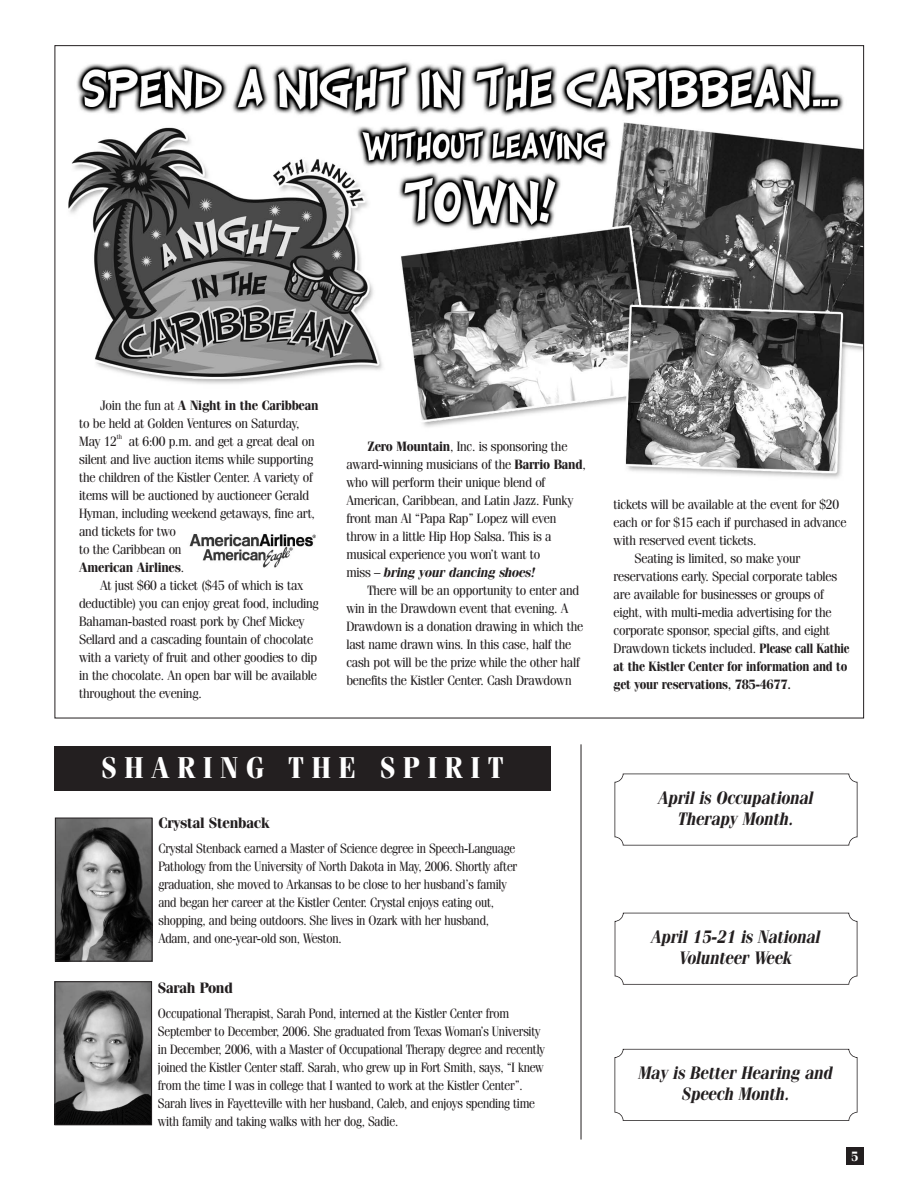
<style>
.page{position:relative;width:918px;height:1188px;background:#fff}
.page>*{position:absolute;margin:0;border:0;box-sizing:border-box;transform-origin:0 0}
.t1{font:700 30px "Fenice IT Cby BT";letter-spacing:.295em;color:#fff;scale:.9 1}
.t2{font:italic 700 18px/21px "Fenice IT Cby BT";letter-spacing:-.005em;color:#231f20;text-align:center;scale:.88 1}
.t3{font:700 15px "Fenice IT Cby BT";letter-spacing:-.02em;color:#231f20}
.t4{font:13.5px/18px "Fenice IT Cby BT";letter-spacing:-.015em;color:#231f20;scale:.95 1}
.t5{font:13.5px/18px "Fenice IT Cby BT";letter-spacing:-.015em;color:#231f20;scale:.9 1}
.t6{font:700 13.5px "Fenice IT Cby BT";letter-spacing:-.02em;color:#231f20;scale:.9 1}
.t7{font:700 13.5px "Fenice IT Cby BT";color:#fff;scale:.88 1}
.t8{font:6.75px "Fenice IT Cby BT";color:#231f20;scale:.95 1}
.s1{font-weight:700}
.s2{font-weight:700;font-style:italic}
</style>
<div class="page">
<div style="left:846px;top:1148px;width:18px;height:18px;background:#231f20"></div>
<div style="left:54px;top:746px;width:497px;height:44px;background:#231f20"></div>
<img style="left:68px;top:62px;width:794px;height:416px">
<img style="left:57px;top:983px;width:93px;height:140px">
<div style="left:55px;top:981px;width:97px;height:144px;border:1px solid #231f20"></div>
<div style="left:615px;top:913px;width:242px;height:72px;border:2px solid #231f20;border-radius:8px"></div>
<div style="left:615px;top:774px;width:243px;height:72px;border:2px solid #231f20;border-radius:8px"></div>
<div style="left:615px;top:1049px;width:243px;height:72px;border:2px solid #231f20;border-radius:8px"></div>
<img style="left:57px;top:820px;width:93px;height:139px">
<div style="left:55px;top:818px;width:97px;height:143px;border:1px solid #231f20"></div>
<hr style="left:581px;top:744px;width:1px;height:396px;background:#231f20">
<img style="left:189px;top:534px;width:127px;height:34px">
<p class="t4" style="left:79px;top:396px;width:254px;text-indent:21px">Join the fun at <span class="s1">A Night in the Caribbean </span>to be held at Golden Ventures on Saturday,<br>May 12</p>
<p class="t8" style="left:117px;top:433px;width:7px">th</p>
<p class="t4" style="left:79px;top:432px;width:250px;text-indent:50px">at 6:00 p.m. and get a great deal on silent and live auction items while supporting the children of the Kistler Center. A variety of items will be auctioned by auctioneer Gerald Hyman, including weekend getaways, fine art, and tickets for two<br>to the Caribbean on<br><span class="s1">American Airlines</span>.</p>
<p class="t4" style="left:79px;top:576px;width:254px;text-indent:21px">At just $60 a ticket ($45 of which is tax deductible) you can enjoy great food, including Bahaman-basted roast pork by Chef Mickey Sellard and a cascading fountain of chocolate with a variety of fruit and other goodies to dip in the chocolate. An open bar will be available throughout the evening.</p>
<p class="t4" style="left:346px;top:437px;width:254px;text-indent:21px"><span class="s1">Zero Mountain</span>, Inc. is sponsoring the award-winning musicians of the <span class="s1">Barrio Band</span>, who will perform their unique blend of American, Caribbean, and Latin Jazz. Funky front man Al “Papa Rap” Lopez will even throw in a little Hip Hop Salsa. This is a musical experience you won’t want to<br>miss – <span class="s2">bring your dancing shoes!</span></p>
<p class="t4" style="left:346px;top:581px;width:251px;text-indent:21px">There will be an opportunity to enter and win in the Drawdown event that evening. A Drawdown is a donation drawing in which the last name drawn wins. In this case, half the cash pot will be the prize while the other half benefits the Kistler Center. Cash Drawdown</p>
<h1 class="t1" style="left:101px;top:750px;width:448px">SHARING THE SPIRIT</h1>
<p class="t3" style="left:158px;top:814px;width:113px">Crystal Stenback</p>
<p class="t5" style="left:158px;top:840px;width:400px">Crystal Stenback earned a Master of Science degree in Speech-Language Pathology from the University of North Dakota in May, 2006. Shortly after graduation, she moved to Arkansas to be close to her husband’s family and began her career at the Kistler Center. Crystal enjoys eating out, shopping, and being outdoors. She lives in Ozark with her husband, Adam, and one-year-old son, Weston.</p>
<p class="t3" style="left:158px;top:979px;width:76px">Sarah Pond</p>
<p class="t5" style="left:158px;top:1005px;width:431px">Occupational Therapist, Sarah Pond, interned at the Kistler Center from September to December, 2006. She graduated from Texas Woman’s University in December, 2006, with a Master of Occupational Therapy degree and recently joined the Kistler Center staff. Sarah, who grew up in Fort Smith, says, “I knew from the time I was in college that I wanted to work at the Kistler Center”.<br>Sarah lives in Fayetteville with her husband, Caleb, and enjoys spending time with family and taking walks with her dog, Sadie.</p>
<p class="t4" style="left:614px;top:495px;width:239px">tickets will be available at the event for $20</p>
<p class="t4" style="left:614px;top:513px;width:247px">each or for $15 each if purchased in advance</p>
<p class="t4" style="left:614px;top:531px;width:152px">with reserved event tickets.</p>
<p class="t4" style="left:635px;top:549px;width:176px">Seating is limited, so make your</p>
<p class="t4" style="left:614px;top:567px;width:237px">reservations early. Special corporate tables</p>
<p class="t4" style="left:614px;top:585px;width:223px">are available for businesses or groups of</p>
<p class="t4" style="left:614px;top:603px;width:231px">eight, with multi-media advertising for the</p>
<p class="t4" style="left:614px;top:621px;width:229px">corporate sponsor, special gifts, and eight</p>
<p class="t4" style="left:614px;top:639px;width:250px">Drawdown tickets included. <span class="s1">Please call Kathie</span></p>
<p class="t6" style="left:614px;top:658px;width:261px">at the Kistler Center for information and to</p>
<p class="t6" style="left:614px;top:676px;width:199px">get your reservations, 785-4677.</p>
<h2 class="t2" style="left:658px;top:787px;width:178px">April is Occupational<br>Therapy Month.</h2>
<h2 class="t2" style="left:651px;top:926px;width:194px">April 15-21 is National<br>Volunteer Week</h2>
<h2 class="t2" style="left:639px;top:1062px;width:222px">May is Better Hearing and<br>Speech Month.</h2>
<p class="t7" style="left:852px;top:1149px;width:9px">5</p>
</div>
